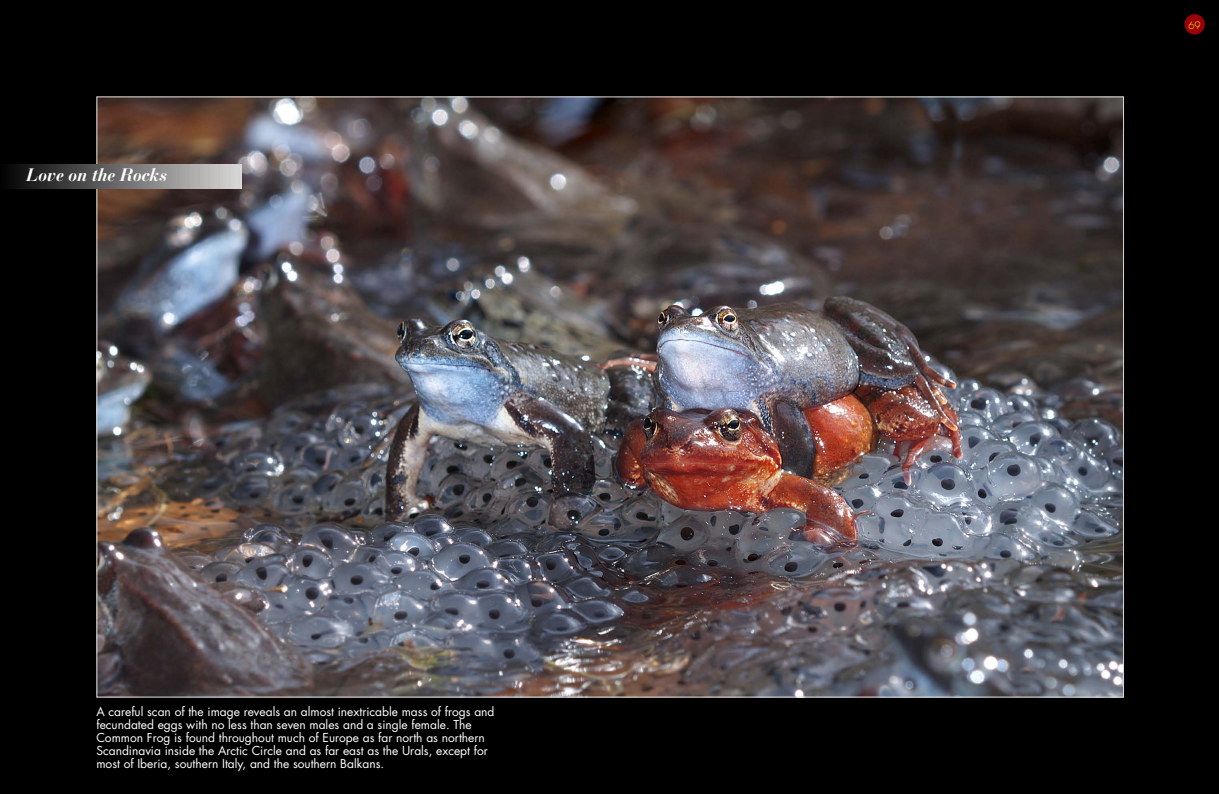
<style>
.page{position:relative;width:1219px;height:794px;background:#000}
.page>*{position:absolute;margin:0;border:0;box-sizing:border-box;transform-origin:0 0}
.t1{font:italic 700 18px "Bauer Bodoni";letter-spacing:-.01em;color:#fff}
.t2{font:12px/13px "Futura";color:#fff}
.t3{font:300 10px "Futura";color:#ff0}
</style>
<div class="page">
<img style="left:98px;top:98px;width:1024px;height:597px">
<div style="left:1184px;top:14px;width:21px;height:20px;background:#990009;border-radius:50%"></div>
<svg style="left:11px;top:164px;width:232px;height:24px;background:#727170"></svg>
<h1 class="t1" style="left:27px;top:168px;width:142px">Love on the Rocks</h1>
<p class="t2" style="left:96px;top:706px;width:400px">A careful scan of the image reveals an almost inextricable mass of frogs and fecundated eggs with no less than seven males and a single female. The Common Frog is found throughout much of Europe as far north as northern Scandinavia inside the Arctic Circle and as far east as the Urals, except for most of Iberia, southern Italy, and the southern Balkans.</p>
<p class="t3" style="left:1188px;top:21px;width:14px">69</p>
</div>
